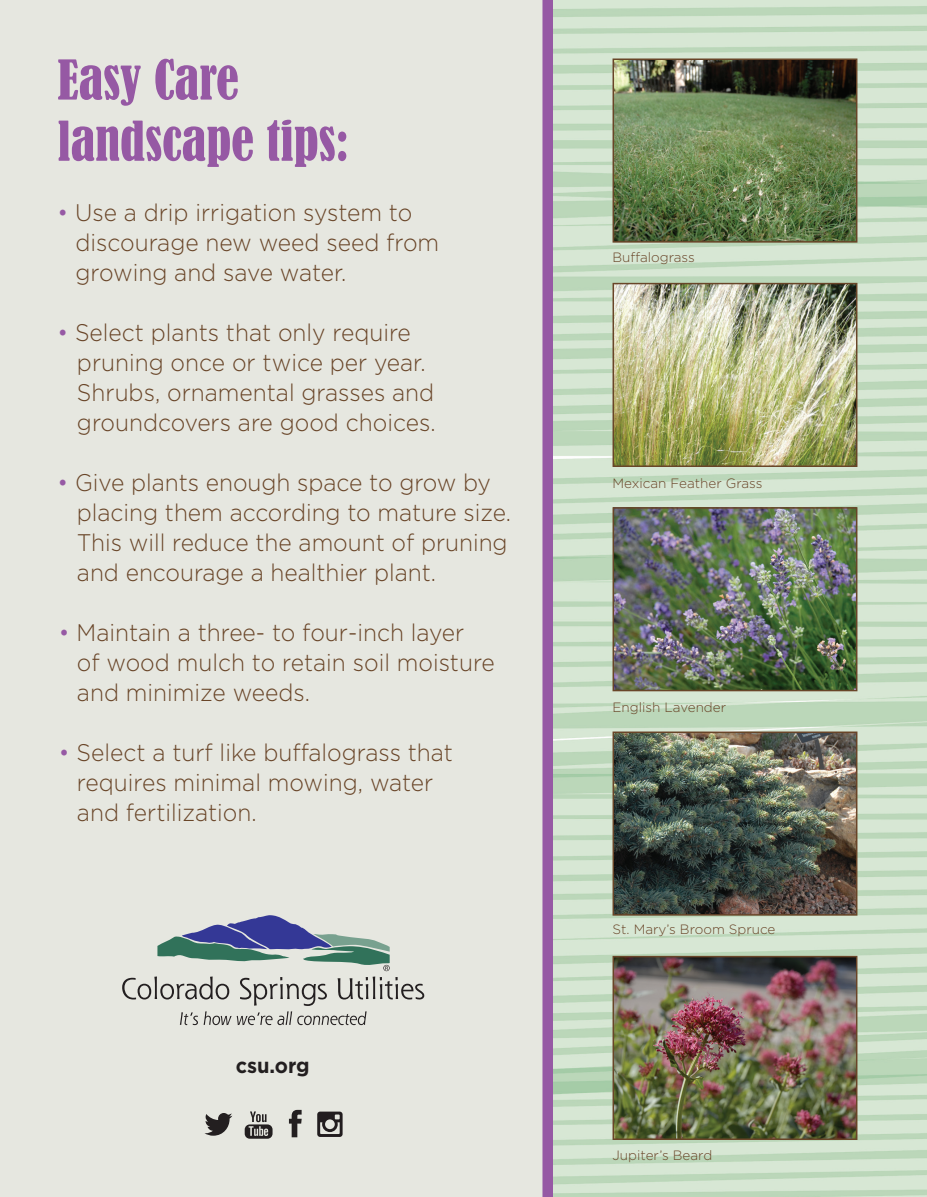
<style>
.page{position:relative;width:927px;height:1197px;background:#fff}
.page>*{position:absolute;margin:0;border:0;box-sizing:border-box;transform-origin:0 0}
.t1{font:condensed 51px/61.2px "Bernard";color:#9659a4}
.t2{font:300 24px/30px "Gotham";color:#694528;scale:.95 1}
.t3{font:700 21px "Gotham";color:#231f20;scale:.95 1}
.t4{font:300 13.5px "Gotham";color:#694528}
.s1{color:#9659a4}
</style>
<div class="page">
<div style="left:0;top:0;width:548px;height:1197px;background:#e6e7e0"></div>
<img style="left:553px;top:0;width:374px;height:1197px">
<svg style="left:123px;top:916px;width:301px;height:109px"></svg>
<div style="left:542px;top:0;width:11px;height:1197px;background:#9659a4"></div>
<svg style="left:204px;top:1113px;width:28px;height:23px"></svg>
<svg style="left:245px;top:1111px;width:28px;height:28px"></svg>
<svg style="left:289px;top:1110px;width:13px;height:27px"></svg>
<svg style="left:317px;top:1112px;width:26px;height:25px"></svg>
<img style="left:616px;top:61px;width:238px;height:179px">
<div style="left:613px;top:58px;width:244px;height:185px;border:2px solid #694528"></div>
<img style="left:616px;top:959px;width:238px;height:178px">
<div style="left:613px;top:956px;width:244px;height:184px;border:2px solid #694528"></div>
<img style="left:616px;top:735px;width:238px;height:178px">
<div style="left:613px;top:732px;width:244px;height:184px;border:2px solid #694528"></div>
<img style="left:616px;top:510px;width:238px;height:178px">
<div style="left:613px;top:507px;width:244px;height:184px;border:2px solid #694528"></div>
<img style="left:616px;top:286px;width:238px;height:178px">
<div style="left:613px;top:283px;width:244px;height:184px;border:2px solid #694528"></div>
<svg style="left:922px;top:0;width:5px;height:5px"></svg>
<svg style="left:922px;top:1192px;width:5px;height:5px"></svg>
<h1 class="t1" style="left:57px;top:50px;width:293px">Easy Care landscape tips:</h1>
<p class="t2" style="left:75px;top:197px;width:384px;text-indent:-18px"><span class="s1">•</span> Use a drip irrigation system to discourage new weed seed from growing and save water.</p>
<p class="t2" style="left:77px;top:317px;width:379px;text-indent:-20px"><span class="s1">•</span> Select plants that only require pruning once or twice per year.<br>Shrubs, ornamental grasses and groundcovers are good choices.</p>
<p class="t2" style="left:77px;top:467px;width:458px;text-indent:-19px"><span class="s1">•</span> Give plants enough space to grow by placing them according to mature size.<br>This will reduce the amount of pruning and encourage a healthier plant.</p>
<p class="t2" style="left:77px;top:617px;width:441px;text-indent:-18px"><span class="s1">•</span> Maintain a three- to four-inch layer<br>of wood mulch to retain soil moisture and minimize weeds.</p>
<p class="t2" style="left:77px;top:737px;width:397px;text-indent:-18px"><span class="s1">•</span> Select a turf like buffalograss that requires minimal mowing, water and fertilization.</p>
<p class="t3" style="left:236px;top:1051px;width:79px">csu.org</p>
<p class="t4" style="left:613px;top:249px;width:84px">Buffalograss</p>
<p class="t4" style="left:613px;top:474px;width:151px">Mexican Feather Grass</p>
<p class="t4" style="left:613px;top:699px;width:115px">English Lavender</p>
<p class="t4" style="left:613px;top:921px;width:164px">St. Mary’s Broom Spruce</p>
<p class="t4" style="left:613px;top:1147px;width:101px">Jupiter’s Beard</p>
</div>
